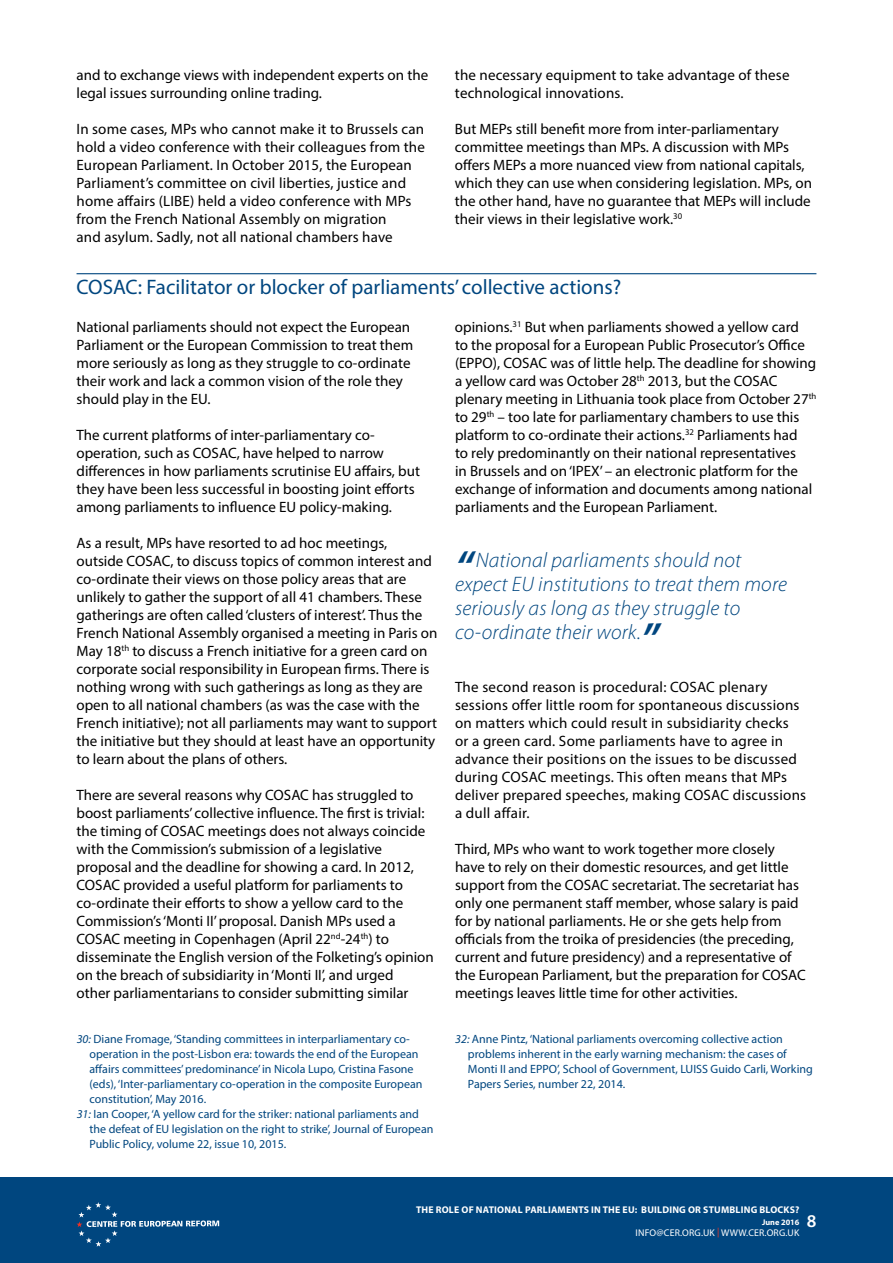
<style>
.page{position:relative;width:893px;height:1263px;background:#fff}
.page>*{position:absolute;margin:0;border:0;box-sizing:border-box;transform-origin:0 0}
.t1{font:italic 300 21px/24px "Myriad Pro";letter-spacing:.01em;color:#00467f}
.t2{font:21px "Myriad Pro";color:#00467f}
.t3{font:600 18px "Myriad Pro";color:#fff}
.t4{font:15px/18px "Myriad Pro";color:#000}
.t5{font:12px/15px "Myriad Pro";color:#00467f}
.t6{font:700 9.75px "Myriad Pro";letter-spacing:.02em;color:#fff}
.t7{font:9.75px "Myriad Pro";letter-spacing:.02em;color:#fff}
.t8{font:700 8.25px "Myriad Pro";color:#fff}
.s1{font-weight:600;font-size:45px}
.s2{font-style:italic}
.s3{color:#ee3124}
</style>
<div class="page">
<hr style="left:77px;top:273px;width:739px;height:1px;background:#00467f">
<div style="left:0;top:1178px;width:893px;height:85px;background:#00467f"></div>
<svg style="left:77px;top:1202px;width:142px;height:45px"></svg>
<p class="t4" style="left:77px;top:66px;width:353px">and to exchange views with independent experts on the legal issues surrounding online trading.</p>
<p class="t4" style="left:77px;top:120px;width:350px">I n some cases, MPs who cannot make it to Brussels can hold a video conference with their colleagues from the European Parliament. I n October 2015, the European Parliament’s committee on civil liberties, justice and home affairs (LIBE) held a video conference with MPs from the French National Assembly on migration<br>and asylum. Sadly, not all national chambers have</p>
<p class="t4" style="left:455px;top:66px;width:336px">the necessary equipment to take advantage of these technological innovations.</p>
<p class="t4" style="left:455px;top:120px;width:359px">But MEPs still benefit more from inter-parliamentary committee meetings than MPs. A discussion with MPs offers MEPs a more nuanced view from national capitals, which they can use when considering legislation. MPs, on the other hand, have no guarantee that MEPs will include their views in their legislative work.<sup>30</sup></p>
<h1 class="t2" style="left:77px;top:274px;width:546px">COSAC: Facilitator or blocker of parliaments’ collective actions?</h1>
<p class="t4" style="left:77px;top:317px;width:338px">National parliaments should not expect the European Parliament or the European Commission to treat them more seriously as long as they struggle to co-ordinate their work and lack a common vision of the role they should play in the EU.</p>
<p class="t4" style="left:77px;top:425px;width:345px">The current platforms of inter-parliamentary co&shy;operation, such as COSAC, have helped to narrow differences in how parliaments scrutinise EU affairs, but they have been less successful in boosting joint efforts among parliaments to influence EU policy-making.</p>
<p class="t4" style="left:77px;top:533px;width:362px">As a result, MPs have resorted to ad hoc meetings, outside COSAC, to discuss topics of common interest and co-ordinate their views on those policy areas that are unlikely to gather the support of all 41 chambers. These gatherings are often called ‘clusters of interest’. Thus the French National Assembly organised a meeting in Paris on May 18<sup>th</sup> to discuss a French initiative for a green card on corporate social responsibility in European firms. There is nothing wrong with such gatherings as long as they are open to all national chambers (as was the case with the French initiative); not all parliaments may want to support the initiative but they should at least have an opportunity to learn about the plans of others.</p>
<p class="t4" style="left:77px;top:785px;width:359px">There are several reasons why COSAC has struggled to boost parliaments’ collective influence. The first is trivial: the timing of COSAC meetings does not always coincide with the Commission’s submission of a legislative proposal and the deadline for showing a card. I n 2012,<br>CO SAC provided a useful platform for parliaments to co-ordinate their efforts to show a yellow card to the Commission’s ‘Monti II’ proposal. Danish MPs used a<br>CO SAC meeting in Copenhagen (April 22<sup>nd</sup>-24<sup>th</sup>) to disseminate the English version of the Folketing’s opinion on the breach of subsidiarity in ‘Monti II’, and urged<br>other parliamentarians to consider submitting similar</p>
<p class="t4" style="left:455px;top:317px;width:363px">opinions.<sup>31</sup> But when parliaments showed a yellow card<br>to the proposal for a European Public Prosecutor’s Office (EPPO), COSAC was of little help. The deadline for showing a yellow card was October 28<sup>th</sup> 2013, but the COSAC plenary meeting in Lithuania took place from October 27<sup>th </sup>to 29<sup>th</sup> – too late for parliamentary chambers to use this platform to co-ordinate their actions.<sup>32</sup> Parliaments had<br>to rely predominantly on their national representatives<br>in Brussels and on ‘IPEX’ – an electronic platform for the exchange of information and documents among national parliaments and the European Parliament.</p>
<h1 class="t1" style="left:455px;top:548px;width:333px"><span class="s1">“</span>National parliaments should not expect EU institutions to treat them more seriously as long as they struggle to co-ordinate their work.<span class="s1">”</span></h1>
<p class="t4" style="left:455px;top:677px;width:353px">The second reason is procedural: COSAC plenary sessions offer little room for spontaneous discussions on matters which could result in subsidiarity checks<br>or a green card. Some parliaments have to agree in advance their positions on the issues to be discussed during COSAC meetings. This often means that MPs deliver prepared speeches, making COSAC discussions a dull affair.</p>
<p class="t4" style="left:455px;top:839px;width:351px">Third, MPs who want to work together more closely have to rely on their domestic resources, and get little support from the COSAC secretariat. The secretariat has only one permanent staff member, whose salary is paid for by national parliaments. He or she gets help from officials from the troika of presidencies (the preceding, current and future presidency) and a representative of the European Parliament, but the preparation for COSAC meetings leaves little time for other activities.</p>
<p class="t5" style="left:77px;top:1031px;width:335px"><span class="s2">30:</span> Diane Fromage, ‘Standing committees in interparliamentary co-</p>
<p class="t5" style="left:89px;top:1046px;width:331px">operation in the post-Lisbon era: towards the end of the European</p>
<p class="t5" style="left:89px;top:1061px;width:326px">affairs committees’ predominance’ in N icola Lupo, Cristina Fasone</p>
<p class="t5" style="left:89px;top:1076px;width:334px">(eds), ‘I nter-parliamentary co-operation in the composite European</p>
<p class="t5" style="left:89px;top:1091px;width:118px">constitution’, May 2016.</p>
<p class="t5" style="left:77px;top:1106px;width:344px"><span class="s2">31:</span> Ian Cooper, ‘A yellow card for the striker: national parliaments and</p>
<p class="t5" style="left:89px;top:1121px;width:345px">the defeat of EU legislation on the right to strike’, Journal of European</p>
<p class="t5" style="left:89px;top:1136px;width:198px">Public Policy, volume 22, issue 10, 2015.</p>
<p class="t5" style="left:468px;top:1031px;width:346px;text-indent:-13px"><span class="s2">32:</span> Anne Pintz, ‘National parliaments overcoming collective action problems inherent in the early warning mechanism: the cases of Monti II and EPPO’, School of Government, LUISS Guido Carli, Working Papers Series, number 22, 2014.</p>
<p class="t6" style="left:416px;top:1203px;width:385px">THE ROLE OF NATIONAL PARLIAMENTS IN THE EU: BUILDING OR STUMBLING BLOCKS?</p>
<p class="t8" style="left:762px;top:1217px;width:39px">JUNE 2016</p>
<p class="t7" style="left:636px;top:1226px;width:139px">info@cer.org.uk <span class="s3">|</span> WWW.CER.ORG</p>
<p class="t7" style="left:785px;top:1226px;width:9px">.UK</p>
<p class="t3" style="left:807px;top:1210px;width:11px">8</p>
</div>
